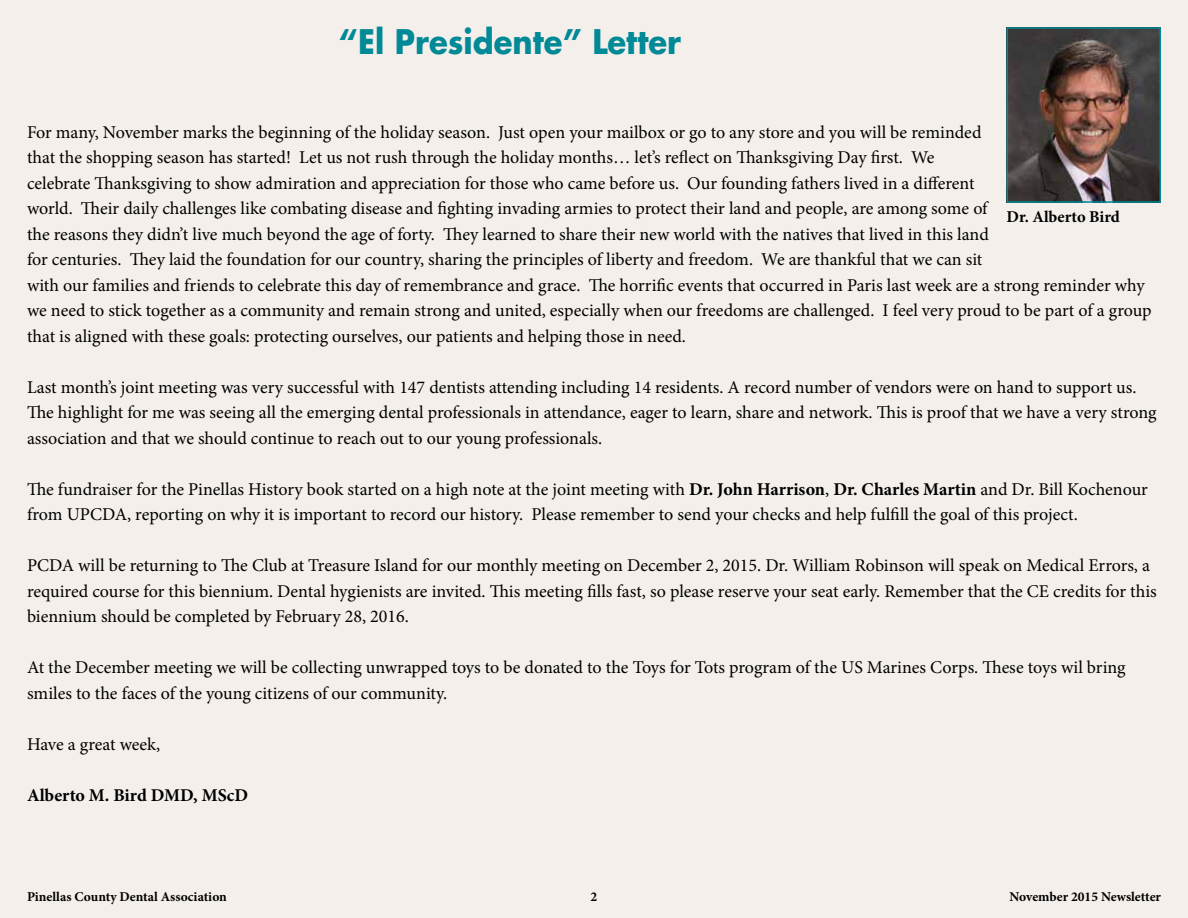
<style>
.page{position:relative;width:1188px;height:918px;background:#f4efea}
.page>*{position:absolute;margin:0;border:0;box-sizing:border-box;transform-origin:0 0}
.t1{font:700 33px "Futura";color:#008996;scale:.93 1}
.t2{font:18px/25.5px "Minion Pro";letter-spacing:-.005em;color:#000}
.t3{font:700 18px "Minion Pro";color:#000}
.t4{font:700 16.5px "Minion Pro";color:#000}
.t5{font:700 13.5px "Minion Pro";color:#000}
.s1{font-weight:700}
</style>
<div class="page">
<img style="left:1010px;top:30px;width:148px;height:170px">
<div style="left:1007px;top:27px;width:154px;height:176px;border:2px solid #008996"></div>
<h1 class="t1" style="left:339px;top:18px;width:369px">“El Presidente” Letter</h1>
<p class="t2" style="left:27px;top:119px;width:1126px">For many, November marks the beginning of the holiday season. Just open your mailbox or go to any store and you will be reminded<br>that the shopping season has started! Let us not rush through the holiday months… let’s reflect on Thanksgiving Day first. We<br>celebrate Thanksgiving to show admiration and appreciation for those who came before us. Our founding fathers lived in a different<br>world. Their daily challenges like combating disease and fighting invading armies to protect their land and people, are among some of<br>the reasons they didn’t live much beyond the age of forty. They learned to share their new world with the natives that lived in this land<br>for centuries. They laid the foundation for our country, sharing the principles of liberty and freedom. We are thankful that we can sit<br>with our families and friends to celebrate this day of remembrance and grace. The horrific events that occurred in Paris last week are a strong reminder why we need to stick together as a community and remain strong and united, especially when our freedoms are challenged. I feel very proud to be part of a group that is aligned with these goals: protecting ourselves, our patients and helping those in need.</p>
<p class="t2" style="left:27px;top:374px;width:1131px">Last month’s joint meeting was very successful with 147 dentists attending including 14 residents. A record number of vendors were on hand to support us.<br>The highlight for me was seeing all the emerging dental professionals in attendance, eager to learn, share and network. This is proof that we have a very strong association and that we should continue to reach out to our young professionals.</p>
<p class="t2" style="left:27px;top:476px;width:1122px">The fundraiser for the Pinellas History book started on a high note at the joint meeting with <span class="s1">Dr. John Harrison</span>, <span class="s1">Dr. Charles Martin</span> and Dr. Bill Kochenour from UPCDA, reporting on why it is important to record our history. Please remember to send your checks and help fulfill the goal of this project.</p>
<p class="t2" style="left:27px;top:553px;width:1131px">PCDA will be returning to The Club at Treasure Island for our monthly meeting on December 2, 2015. Dr. William Robinson will speak on Medical Errors, a required course for this biennium. Dental hygienists are invited. This meeting fills fast, so please reserve your seat early. Remember that the CE credits for this biennium should be completed by February 28, 2016.</p>
<p class="t2" style="left:27px;top:655px;width:1100px">At the December meeting we will be collecting unwrapped toys to be donated to the Toys for Tots program of the US Marines Corps. These toys wil bring smiles to the faces of the young citizens of our community.</p>
<p class="t2" style="left:27px;top:731px;width:135px">Have a great week,</p>
<p class="t3" style="left:27px;top:782px;width:223px">Alberto M. Bird DMD, MScD</p>
<p class="t4" style="left:1007px;top:205px;width:115px">Dr. Alberto Bird</p>
<p class="t5" style="left:27px;top:887px;width:201px">Pinellas County Dental Association</p>
<p class="t5" style="left:591px;top:887px;width:8px">2</p>
<p class="t5" style="left:1009px;top:887px;width:153px">November 2015 Newsletter</p>
</div>
